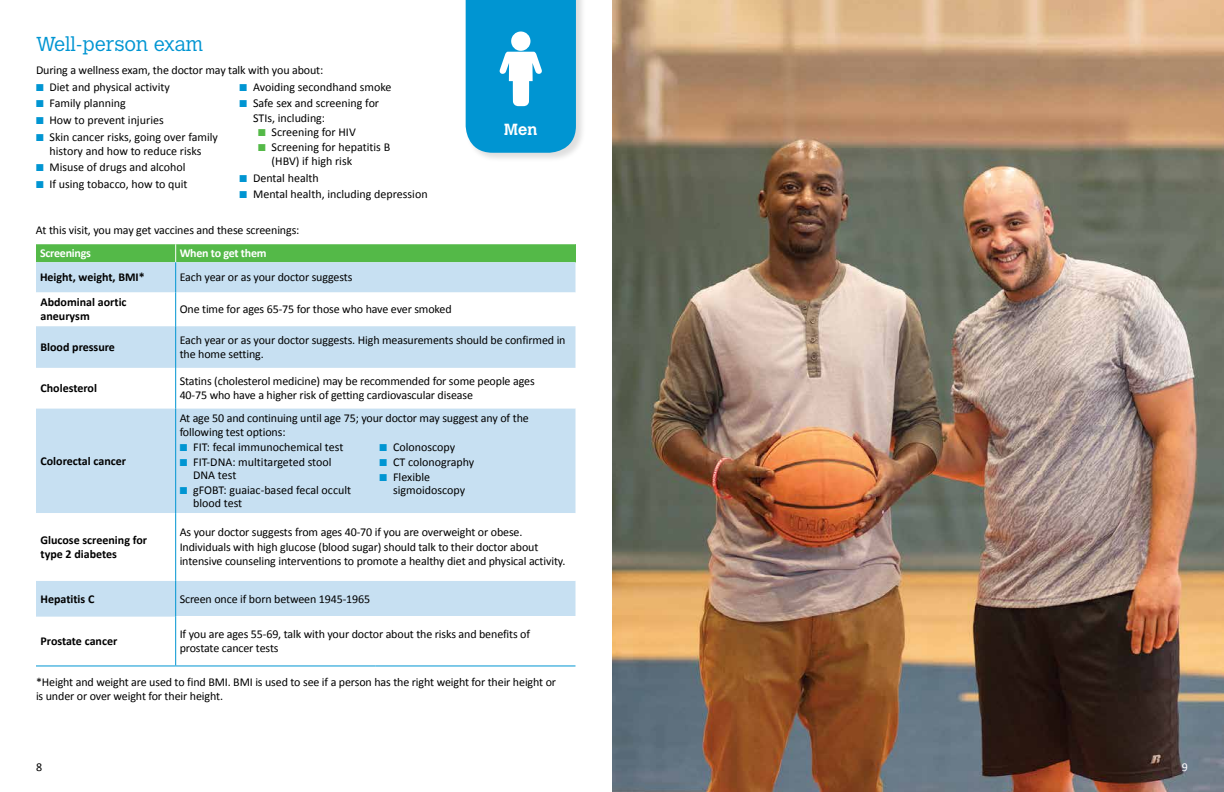
<style>
.page{position:relative;width:1224px;height:792px;background:#fff}
.page>*{position:absolute;margin:0;border:0;box-sizing:border-box;transform-origin:0 0}
.t1{font:300 20px "Calvert MT Std";color:#0095d2}
.t2{font:700 16px "Calvert MT Std";color:#fff}
.t3{font:12px/14.4px "Calibri";letter-spacing:-.01em;color:#000}
.t4{font:700 12px/14.4px "Calibri";color:#000}
.t5{font:700 12px "Calibri";letter-spacing:-.02em;color:#fff}
.t6{font:12px "Calibri";color:#fff}
.t7{font:10px "Zapf Dingbats ITC";color:#0095d2}
.t8{font:10px "Zapf Dingbats ITC";color:#54b948}
.s1{color:#0095d2}
.s2{color:#54b948}
</style>
<div class="page">
<div style="left:36px;top:262px;width:540px;height:30px;background:#c7e0f2"></div>
<svg style="left:36px;top:292px;width:540px;height:325px;fill:#c7e0f2"></svg>
<svg style="left:176px;top:292px;width:400px;height:116px"></svg>
<hr style="left:175px;top:262px;width:1px;height:30px;background:#0095d2">
<hr style="left:175px;top:293px;width:1px;height:33px;background:#0095d2">
<hr style="left:175px;top:326px;width:1px;height:42px;background:#0095d2">
<hr style="left:175px;top:368px;width:1px;height:40px;background:#0095d2">
<hr style="left:175px;top:408px;width:1px;height:34px;background:#0095d2">
<hr style="left:175px;top:442px;width:1px;height:71px;background:#0095d2">
<hr style="left:175px;top:513px;width:1px;height:68px;background:#0095d2">
<hr style="left:175px;top:581px;width:1px;height:36px;background:#0095d2">
<hr style="left:175px;top:617px;width:1px;height:48px;background:#0095d2">
<div style="left:36px;top:244px;width:540px;height:18px;background:#54b948"></div>
<hr style="left:36px;top:665px;width:140px;height:1px;background:#0095d2">
<hr style="left:176px;top:665px;width:200px;height:1px;background:#0095d2">
<hr style="left:376px;top:665px;width:200px;height:1px;background:#0095d2">
<div style="left:465px;top:0;width:121px;height:163px;background:#000;opacity:.13"></div>
<img style="left:612px;top:0;width:612px;height:792px">
<svg style="left:466px;top:0;width:110px;height:153px;background:#1ca0d6"></svg>
<h3 class="t1" style="left:36px;top:33px;width:169px">Well-person exam</h3>
<p class="t3" style="left:36px;top:63px;width:289px">During a wellness exam, the doctor may talk with you about:</p>
<p class="t7" style="left:44px;top:83px;width:4px">■</p>
<p class="t3" style="left:36px;top:80px;width:135px"><span class="s1">■</span> Diet and physical activity</p>
<p class="t3" style="left:36px;top:96px;width:91px"><span class="s1">■</span> Family planning</p>
<p class="t7" style="left:44px;top:116px;width:4px">■</p>
<p class="t3" style="left:240px;top:80px;width:153px"><span class="s1">■</span> Avoiding secondhand smoke</p>
<p class="t3" style="left:253px;top:96px;width:128px">Safe sex and screening for<br>STIs, including:</p>
<p class="t3" style="left:258px;top:125px;width:99px"><span class="s2">■</span> Screening for HIV</p>
<p class="t8" style="left:266px;top:142px;width:4px">■</p>
<p class="t3" style="left:36px;top:113px;width:129px"><span class="s1">■</span> How to prevent injuries</p>
<p class="t7" style="left:44px;top:132px;width:4px">■</p>
<h4 class="t2" style="left:504px;top:119px;width:35px">Men</h4>
<p class="t3" style="left:36px;top:129px;width:184px;text-align:center"><span class="s1">■</span> Skin cancer risks, going over family history and how to reduce risks</p>
<p class="t3" style="left:36px;top:160px;width:151px"><span class="s1">■</span> Misuse of drugs and alcohol</p>
<p class="t3" style="left:36px;top:177px;width:153px"><span class="s1">■</span> If using tobacco, how to quit</p>
<p class="t3" style="left:272px;top:139px;width:120px;text-indent:-13px"><span class="s2">■</span> Screening for hepatitis B (HBV) if high risk</p>
<p class="t3" style="left:240px;top:170px;width:81px"><span class="s1">■</span> Dental health</p>
<p class="t3" style="left:240px;top:187px;width:190px"><span class="s1">■</span> Mental health, including depression</p>
<p class="t3" style="left:36px;top:222px;width:265px">At this visit, you may get vaccines and these screenings:</p>
<p class="t5" style="left:40px;top:246px;width:53px">Screenings</p>
<p class="t5" style="left:180px;top:246px;width:88px">When to get them</p>
<p class="t4" style="left:40px;top:269px;width:106px">Height, weight, BMI*</p>
<p class="t3" style="left:180px;top:270px;width:174px">Each year or as your doctor suggests</p>
<p class="t4" style="left:41px;top:294px;width:88px">Abdominal aortic aneurysm</p>
<p class="t3" style="left:180px;top:302px;width:274px">One time for ages 65-75 for those who have ever smoked</p>
<p class="t4" style="left:41px;top:339px;width:76px">Blood pressure</p>
<p class="t3" style="left:180px;top:333px;width:387px">Each year or as your doctor suggests. High measurements should be confirmed in the home setting.</p>
<p class="t4" style="left:41px;top:380px;width:58px">Cholesterol</p>
<p class="t3" style="left:180px;top:374px;width:357px">Statins (cholesterol medicine) may be recommended for some people ages<br>40-75 who have a higher risk of getting cardiovascular disease</p>
<p class="t4" style="left:41px;top:453px;width:87px">Colorectal cancer</p>
<p class="t3" style="left:180px;top:411px;width:351px">At age 50 and continuing until age 75; your doctor may suggest any of the following test options:</p>
<p class="t3" style="left:180px;top:440px;width:165px"><span class="s1">■</span> FIT: fecal immunochemical test</p>
<p class="t3" style="left:193px;top:456px;width:140px;line-height:13px;text-indent:-13px"><span class="s1">■</span> FIT-DNA: multitargeted stool<br>DNA test</p>
<p class="t3" style="left:193px;top:484px;width:159px;line-height:13px;text-indent:-13px"><span class="s1">■</span> gFOBT: guaiac-based fecal occult blood test</p>
<p class="t3" style="left:380px;top:440px;width:77px"><span class="s1">■</span> Colonoscopy</p>
<p class="t3" style="left:380px;top:455px;width:96px"><span class="s1">■</span> CT colonography</p>
<p class="t3" style="left:393px;top:471px;width:74px;line-height:13px;text-indent:-13px"><span class="s1">■</span> Flexible sigmoidoscopy</p>
<p class="t4" style="left:41px;top:532px;width:108px">Glucose screening for type 2 diabetes</p>
<p class="t3" style="left:180px;top:525px;width:387px">As your doctor suggests from ages 40-70 if you are overweight or obese.<br>Individuals with high glucose (blood sugar) should talk to their doctor about intensive counseling interventions to promote a healthy diet and physical activity.</p>
<p class="t4" style="left:41px;top:591px;width:55px">Hepatitis C</p>
<p class="t3" style="left:180px;top:592px;width:192px">Screen once if born between 1945-1965</p>
<p class="t4" style="left:41px;top:633px;width:78px">Prostate cancer</p>
<p class="t3" style="left:180px;top:627px;width:352px">If you are ages 55-69, talk with your doctor about the risks and benefits of prostate cancer tests</p>
<p class="t3" style="left:36px;top:675px;width:522px">*Height and weight are used to find BMI. BMI is used to see if a person has the right weight for their height or is under or over weight for their height.</p>
<p class="t3" style="left:36px;top:760px;width:8px">8</p>
<p class="t6" style="left:1182px;top:759px;width:8px">9</p>
</div>
